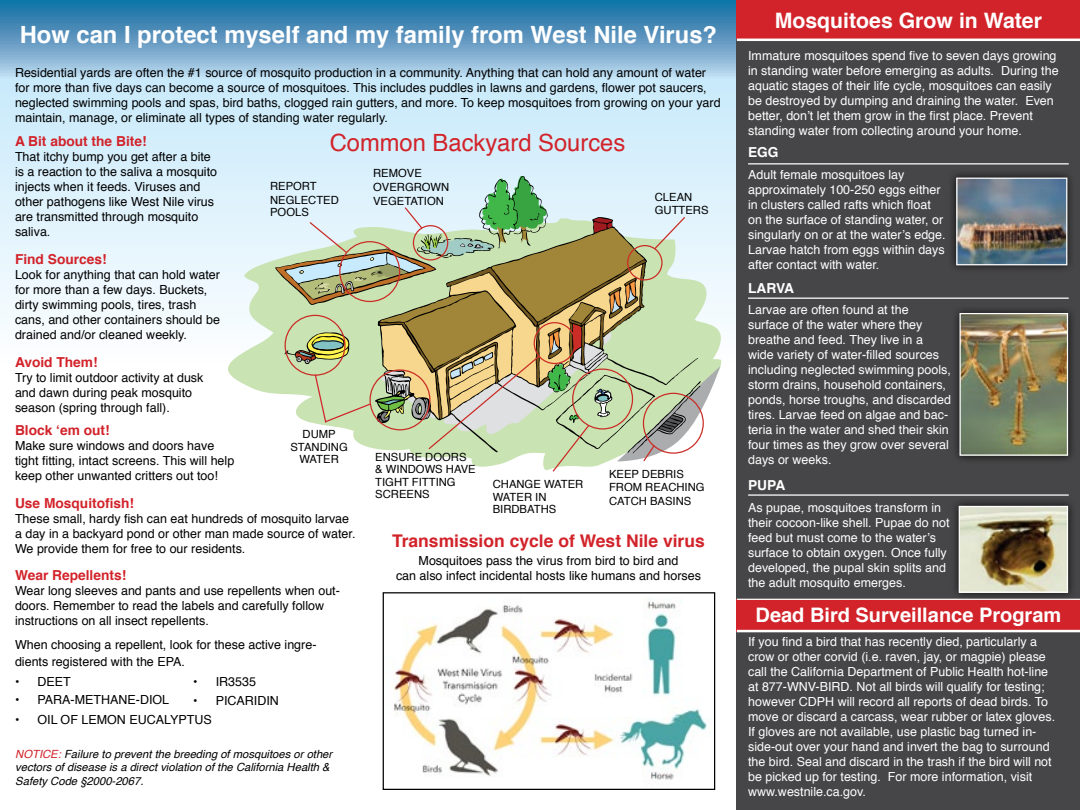
<style>
.page{position:relative;width:1080px;height:810px;background:#fff}
.page>*{position:absolute;margin:0;border:0;box-sizing:border-box;transform-origin:0 0}
.t1{font:700 23.75px "Helvetica";color:#fff}
.t2{font:23.75px "Helvetica";color:#d2232a}
.t3{font:700 21.25px "Helvetica";color:#fff}
.t4{font:700 20px "Helvetica";color:#fff}
.t5{font:700 17.5px "Helvetica";color:#d2232a}
.t6{font:700 13.75px "Helvetica";color:#d2232a}
.t7{font:700 13.75px "Helvetica";color:#fff}
.t8{font:12.5px/15px "Helvetica";color:#fff}
.t9{font:12.5px/15px "Helvetica";color:#000}
.t10{font:11.25px/12.5px "Helvetica";color:#000}
.t11{font:italic 11.25px/13.5px "Helvetica";color:#000}
.s1{color:#d2232a}
</style>
<div class="page">
<svg style="left:0;top:0;width:737px;height:363px;background:#b3d5ea"></svg>
<svg style="left:228px;top:218px;width:494px;height:176px"></svg>
<div style="left:737px;top:0;width:343px;height:810px;background:#464547"></div>
<div style="left:737px;top:0;width:343px;height:39px;background:#d2232a"></div>
<div style="left:737px;top:599px;width:343px;height:32px;background:#d2232a"></div>
<hr style="left:737px;top:599px;width:343px;height:1px;background:#fff">
<hr style="left:737px;top:630px;width:343px;height:2px;background:#fff">
<hr style="left:737px;top:39px;width:343px;height:2px;background:#fff">
<img style="left:394px;top:598px;width:314px;height:184px">
<div style="left:383px;top:592px;width:332px;height:198px;border:1px solid #000"></div>
<div style="left:948px;top:170px;width:128px;height:103px;background:#000;opacity:.75"></div>
<img style="left:958px;top:180px;width:107px;height:83px">
<div style="left:956px;top:178px;width:111px;height:87px;border:1px solid #fff"></div>
<div style="left:952px;top:305px;width:125px;height:159px;background:#000;opacity:.75"></div>
<img style="left:961px;top:315px;width:105px;height:139px">
<div style="left:959px;top:313px;width:109px;height:143px;border:1px solid #fff"></div>
<div style="left:951px;top:498px;width:125px;height:102px;background:#000;opacity:.75"></div>
<img style="left:961px;top:508px;width:105px;height:83px">
<div style="left:959px;top:506px;width:109px;height:87px;border:1px solid #fff"></div>
<svg style="left:275px;top:176px;width:445px;height:296px;background:#c4caaa"></svg>
<hr style="left:748px;top:163px;width:321px;height:1px;background:#fff">
<hr style="left:748px;top:298px;width:321px;height:1px;background:#fff">
<hr style="left:748px;top:494px;width:321px;height:2px;background:#fff">
<h1 class="t1" style="left:20px;top:15px;width:699px">How can I protect myself and my family from West Nile Virus?</h1>
<p class="t9" style="left:15px;top:65px;width:707px">Residential yards are often the #1 source of mosquito production in a community. Anything that can hold any amount of water for more than five days can become a source of mosquitoes. This includes puddles in lawns and gardens, flower pot saucers, neglected swimming pools and spas, bird baths, clogged rain gutters, and more. To keep mosquitoes from growing on your yard maintain, manage, or eliminate all types of standing water regularly.</p>
<p class="t6" style="left:15px;top:130px;width:133px">A Bit about the Bite!</p>
<p class="t9" style="left:15px;top:150px;width:204px">That itchy bump you get after a bite is a reaction to the saliva a mosquito injects when it feeds. Viruses and other pathogens like West Nile virus are transmitted through mosquito saliva.</p>
<p class="t6" style="left:15px;top:248px;width:93px">Find Sources!</p>
<p class="t9" style="left:15px;top:267px;width:206px">Look for anything that can hold water for more than a few days. Buckets, dirty swimming pools, tires, trash cans, and other containers should be drained and/or cleaned weekly.</p>
<p class="t6" style="left:15px;top:351px;width:84px">Avoid Them!</p>
<p class="t9" style="left:15px;top:370px;width:190px">Try to limit outdoor activity at dusk and dawn during peak mosquito season (spring through fall).</p>
<h1 class="t2" style="left:330px;top:124px;width:297px">Common Backyard Sources</h1>
<p class="t10" style="left:373px;top:167px;width:78px;line-height:13.8px">REMOVE<br>OVERGROWN<br>VEGETATION</p>
<p class="t10" style="left:270px;top:180px;width:70px;line-height:13.8px">REPORT<br>NEGLECTED</p>
<p class="t10" style="left:270px;top:207px;width:40px">POOLS</p>
<p class="t10" style="left:655px;top:191px;width:55px">CLEAN<br>GUTTERS</p>
<p class="t6" style="left:15px;top:419px;width:96px">Block ‘em out!</p>
<p class="t9" style="left:15px;top:439px;width:221px">Make sure windows and doors have tight fitting, intact screens. This will help keep other unwanted critters out too!</p>
<p class="t10" style="left:290px;top:429px;width:59px;text-align:center">DUMP<br>STANDING<br>WATER</p>
<p class="t6" style="left:15px;top:492px;width:121px">Use Mosquitofish!</p>
<p class="t9" style="left:15px;top:511px;width:342px">These small, hardy fish can eat hundreds of mosquito larvae a day in a backyard pond or other man made source of water.<br>We provide them for free to our residents.</p>
<p class="t6" style="left:15px;top:564px;width:113px">Wear Repellents!</p>
<p class="t9" style="left:15px;top:584px;width:326px">Wear long sleeves and pants and use repellents when out&shy;doors. Remember to read the labels and carefully follow instructions on all insect repellents.</p>
<p class="t9" style="left:15px;top:637px;width:303px;line-height:16.5px">When choosing a repellent, look for these active ingre&shy;dients registered with the EPA.</p>
<p class="t9" style="left:15px;top:675px;width:57px">• DEET</p>
<p class="t9" style="left:15px;top:693px;width:156px">• PARA-METHANE-DIOL</p>
<p class="t9" style="left:15px;top:712px;width:198px">• OIL OF LEMON EUCALYPTUS</p>
<p class="t9" style="left:193px;top:674px;width:64px">• IR3535</p>
<p class="t9" style="left:193px;top:694px;width:87px">• PICARIDIN</p>
<p class="t11" style="left:15px;top:747px;width:319px"><span class="s1">NOTICE:</span> Failure to prevent the breeding of mosquitoes or other vectors of disease is a direct violation of the California Health &amp;<br>Safety Code §2000-2067.</p>
<p class="t10" style="left:375px;top:451px;width:102px">ENSURE DOORS &amp; WINDOWS HAVE<br>TIGHT FITTING<br>SCREENS</p>
<p class="t10" style="left:493px;top:478px;width:92px">CHANGE WATER<br>WATER IN<br>BIRDBATHS</p>
<p class="t10" style="left:609px;top:467px;width:97px;line-height:13.8px">KEEP DEBRIS<br>FROM REACHING<br>CATCH BASINS</p>
<h3 class="t5" style="left:392px;top:526px;width:314px">Transmission cycle of West Nile virus</h3>
<p class="t9" style="left:396px;top:553px;width:306px;text-align:center">Mosquitoes pass the virus from bird to bird and<br>can also infect incidental hosts like humans and horses</p>
<h2 class="t3" style="left:775px;top:4px;width:269px">Mosquitoes Grow in Water</h2>
<p class="t8" style="left:748px;top:48px;width:312px">Immature mosquitoes spend five to seven days growing in standing water before emerging as adults. During the aquatic stages of their life cycle, mosquitoes can easily be destroyed by dumping and draining the water. Even better, don’t let them grow in the first place. Prevent standing water from collecting around your home.</p>
<p class="t7" style="left:748px;top:141px;width:32px">EGG</p>
<p class="t8" style="left:748px;top:168px;width:199px">Adult female mosquitoes lay approximately 100-250 eggs either in clusters called rafts which float on the surface of standing water, or singularly on or at the water’s edge.<br>Larvae hatch from eggs within days after contact with water.</p>
<p class="t8" style="left:748px;top:303px;width:204px">Larvae are often found at the surface of the water where they breathe and feed. They live in a wide variety of water-filled sources including neglected swimming pools, storm drains, household containers, ponds, horse troughs, and discarded tires. Larvae feed on algae and bac&shy;teria in the water and shed their skin four times as they grow over several days or weeks.</p>
<p class="t8" style="left:748px;top:500px;width:203px">As pupae, mosquitoes transform in their cocoon-like shell. Pupae do not feed but must come to the water’s surface to obtain oxygen. Once fully developed, the pupal skin splits and the adult mosquito emerges.</p>
<p class="t7" style="left:748px;top:277px;width:48px">LARVA</p>
<p class="t7" style="left:748px;top:474px;width:39px">PUPA</p>
<h3 class="t4" style="left:756px;top:599px;width:307px">Dead Bird Surveillance Program</h3>
<p class="t8" style="left:748px;top:634px;width:309px">If you find a bird that has recently died, particularly a crow or other corvid (i.e. raven, jay, or magpie) please call the California Department of Public Health hot-line at 877-WNV-BIRD. Not all birds will qualify for testing; however CDPH will record all reports of dead birds. To move or discard a carcass, wear rubber or latex gloves.<br>If gloves are not available, use plastic bag turned in&shy;side-out over your hand and invert the bag to surround the bird. Seal and discard in the trash if the bird will not be picked up for testing. For more information, visit www.westnile.ca.gov.</p>
</div>
